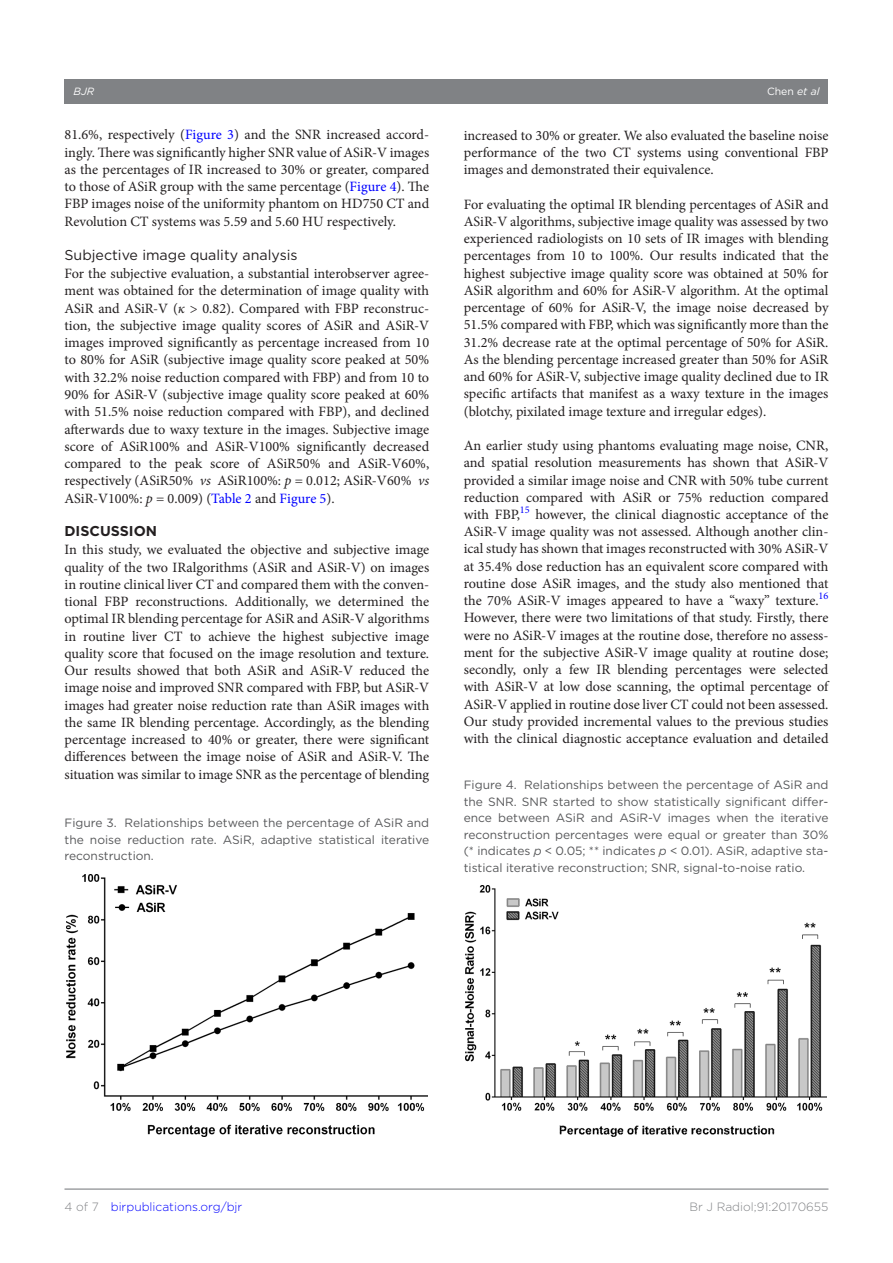
<style>
.page{position:relative;width:893px;height:1263px;background:#fff}
.page>*{position:absolute;margin:0;border:0;box-sizing:border-box;transform-origin:0 0}
.t1{font:14.25px/17.2px "Minion Pro";color:#231f20;text-align:justify}
.t2{font:14.25px "Gotham";color:#231f20}
.t3{font:700 14.25px "Gotham";color:#231f20}
.t4{font:12px/16.5px "Gotham";color:#57585a;text-align:justify}
.t5{font:300 12px "Gotham";color:#00f}
.t6{font:300 12px "Gotham";color:#808285}
.t7{font:10.5px "Gotham";color:#fff}
.t8{font:italic 10.5px "Gotham";color:#fff}
.s1{font-style:italic}
.s2{color:#00f}
.s3{color:#808285}
</style>
<div class="page">
<hr style="left:64px;top:1188px;width:764px;height:2px;background:#808285">
<div style="left:64px;top:79px;width:764px;height:24px;background:#808285"></div>
<img style="left:66px;top:874px;width:362px;height:262px">
<img style="left:465px;top:885px;width:362px;height:251px">
<p class="t8" style="left:74px;top:85px;width:22px">BJR</p>
<p class="t7" style="left:767px;top:85px;width:54px">Chen <span class="s1">et al</span></p>
<p class="t1" style="left:64px;top:126px;width:366px">81.6%, respectively (<span class="s2">Figure 3</span>) and the SNR increased accord&shy;ingly. There was significantly higher SNR value of ASiR-V images as the percentages of IR increased to 30% or greater, compared to those of ASiR group with the same percentage (<span class="s2">Figure 4</span>). The FBP images noise of the uniformity phantom on HD750 CT and Revolution CT systems was 5.59 and 5.60 HU respectively.</p>
<p class="t2" style="left:64px;top:246px;width:235px">Subjective image quality analysis</p>
<p class="t1" style="left:64px;top:265px;width:366px">For the subjective evaluation, a substantial interobserver agree&shy;ment was obtained for the determination of image quality with ASiR and ASiR-V (<span class="s1">κ</span> &gt; 0.82). Compared with FBP reconstruc&shy;tion, the subjective image quality scores of ASiR and ASiR-V images improved significantly as percentage increased from 10 to 80% for ASiR (subjective image quality score peaked at 50% with 32.2% noise reduction compared with FBP) and from 10 to 90% for ASiR-V (subjective image quality score peaked at 60% with 51.5% noise reduction compared with FBP), and declined afterwards due to waxy texture in the images. Subjective image score of ASiR100% and ASiR-V100% significantly decreased compared to the peak score of ASiR50% and ASiR-V60%, respectively (ASiR50% <span class="s1">vs</span> ASiR100%: <span class="s1">p</span> = 0.012; ASiR-V60% <span class="s1">vs </span>ASiR-V100%: <span class="s1">p</span> = 0.009) (<span class="s2">Table 2</span> and <span class="s2">Figure 5</span>).</p>
<p class="t3" style="left:65px;top:522px;width:94px">DISCUSSION</p>
<p class="t1" style="left:65px;top:541px;width:366px">In this study, we evaluated the objective and subjective image quality of the two IRalgorithms (ASiR and ASiR-V) on images in routine clinical liver CT and compared them with the conven&shy;tional FBP reconstructions. Additionally, we determined the optimal IR blending percentage for ASiR and ASiR-V algorithms in routine liver CT to achieve the highest subjective image quality score that focused on the image resolution and texture.<br>Our results showed that both ASiR and ASiR-V reduced the image noise and improved SNR compared with FBP, but ASiR-V images had greater noise reduction rate than ASiR images with the same IR blending percentage. Accordingly, as the blending percentage increased to 40% or greater, there were significant differences between the image noise of ASiR and ASiR-V. The situation was similar to image SNR as the percentage of blending</p>
<p class="t1" style="left:464px;top:126px;width:366px">increased to 30% or greater. We also evaluated the baseline noise performance of the two CT systems using conventional FBP images and demonstrated their equivalence.</p>
<p class="t1" style="left:464px;top:195px;width:366px">For evaluating the optimal IR blending percentages of ASiR and ASiR-V algorithms, subjective image quality was assessed by two experienced radiologists on 10 sets of IR images with blending percentages from 10 to 100%. Our results indicated that the highest subjective image quality score was obtained at 50% for ASiR algorithm and 60% for ASiR-V algorithm. At the optimal percentage of 60% for ASiR-V, the image noise decreased by 51.5% compared with FBP, which was significantly more than the 31.2% decrease rate at the optimal percentage of 50% for ASiR.<br>As the blending percentage increased greater than 50% for ASiR and 60% for ASiR-V, subjective image quality declined due to IR specific artifacts that manifest as a waxy texture in the images (blotchy, pixilated image texture and irregular edges).</p>
<p class="t1" style="left:464px;top:437px;width:366px">An earlier study using phantoms evaluating mage noise, CNR, and spatial resolution measurements has shown that ASiR-V provided a similar image noise and CNR with 50% tube current reduction compared with ASiR or 75% reduction compared with FBP,<sup>15</sup> however, the clinical diagnostic acceptance of the ASiR-V image quality was not assessed. Although another clin&shy;ical study has shown that images reconstructed with 30% ASiR-V at 35.4% dose reduction has an equivalent score compared with routine dose ASiR images, and the study also mentioned that the 70% ASiR-V images appeared to have a “waxy” texture.<sup>16<br></sup>However, there were two limitations of that study. Firstly, there were no ASiR-V images at the routine dose, therefore no assess&shy;ment for the subjective ASiR-V image quality at routine dose; secondly, only a few IR blending percentages were selected with ASiR-V at low dose scanning, the optimal percentage of ASiR-V applied in routine dose liver CT could not been assessed.<br>Our study provided incremental values to the previous studies with the clinical diagnostic acceptance evaluation and detailed</p>
<p class="t4" style="left:464px;top:776px;width:366px">Figure 4. Relationships between the percentage of ASiR and the SNR. SNR started to show statistically significant differ&shy;ence between ASiR and ASiR-V images when the iterative reconstruction percentages were equal or greater than 30% (* indicates <span class="s1">p</span> &lt; 0.05; ** indicates <span class="s1">p</span> &lt; 0.01). ASiR, adaptive sta&shy;tistical iterative reconstruction; SNR, signal-to-noise ratio.</p>
<p class="t4" style="left:64px;top:815px;width:366px">Figure 3. Relationships between the percentage of ASiR and the noise reduction rate. ASiR, adaptive statistical iterative reconstruction.</p>
<p class="t5" style="left:64px;top:1199px;width:179px"><span class="s3">4 of 7</span> birpublications.org/bjr</p>
<p class="t6" style="left:689px;top:1199px;width:140px">Br J Radiol;91:20170655</p>
</div>
